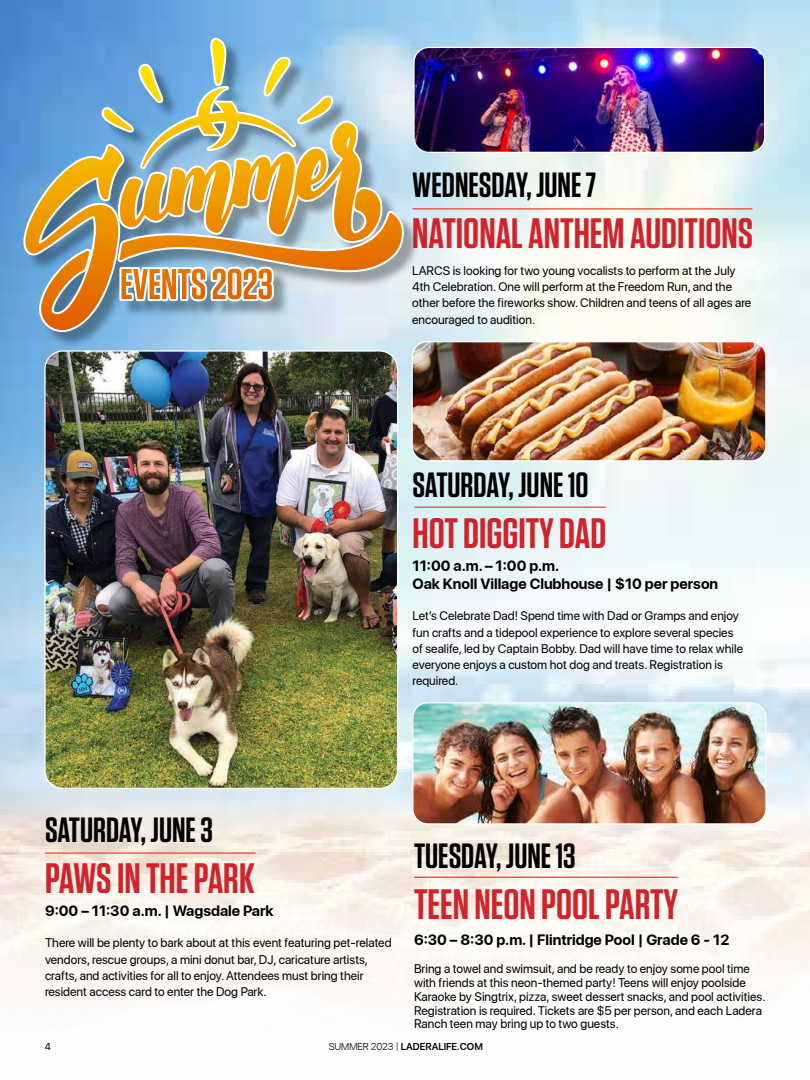
<style>
.page{position:relative;width:810px;height:1080px;background:#fff}
.page>*{position:absolute;margin:0;border:0;box-sizing:border-box;transform-origin:0 0}
.t1{font:600 42.5px "Tungsten";color:#d2232a}
.t2{font:600 35px "Tungsten";color:#000}
.t3{font:700 15px/18px "AJSF";color:#000}
.t4{font:12.5px/16.2px "AJSF";color:#000}
.t5{font:600 10px "AJSF";color:#000}
.t6{font:10px "AJSF";color:#000}
.s1{font-weight:300}
</style>
<div class="page">
<img style="left:0;top:0;width:810px;height:713px">
<svg style="left:0;top:713px;width:810px;height:278px;fill:#fbf5ef"></svg>
<hr style="left:45px;top:852px;width:211px;height:2px;background:#ef4136">
<hr style="left:412px;top:208px;width:340px;height:2px;background:#ef4136">
<hr style="left:415px;top:507px;width:191px;height:1px;background:#ef4136">
<hr style="left:414px;top:877px;width:264px;height:1px;background:#ef4136">
<img style="left:45px;top:351px;width:353px;height:437px">
<img style="left:412px;top:342px;width:354px;height:119px">
<div style="left:412px;top:341px;width:355px;height:121px;border:1px solid #fff;border-radius:15px"></div>
<img style="left:420px;top:47px;width:345px;height:105px">
<div style="left:413px;top:47px;width:352px;height:106px;border:1px solid #fff;border-radius:15px"></div>
<div style="left:26px;top:40px;width:394px;height:308px;background:#000;opacity:.35"></div>
<img style="left:114px;top:338px;width:276px;height:404px">
<svg style="left:20px;top:0;width:387px;height:338px;background:#a6b1ab"></svg>
<img style="left:413px;top:703px;width:353px;height:121px">
<div style="left:412px;top:702px;width:355px;height:123px;border:1px solid #fff;border-radius:15px"></div>
<h2 class="t2" style="left:412px;top:167px;width:186px">WEDNESDAY, JUNE 7</h2>
<h1 class="t1" style="left:412px;top:211px;width:343px">NATIONAL ANTHEM AUDITIONS</h1>
<p class="t4" style="left:412px;top:262px;width:341px">LARCS is looking for two young vocalists to perform at the July 4th Celebration. One will perform at the Freedom Run, and the other before the fireworks show. Children and teens of all ages are encouraged to audition.</p>
<h2 class="t2" style="left:412px;top:466px;width:178px">SATURDAY, JUNE 10</h2>
<h1 class="t1" style="left:412px;top:511px;width:196px">HOT DIGGITY DAD</h1>
<p class="t3" style="left:412px;top:556px;width:307px">11:00 a.m. – 1:00 p.m.<br>Oak Knoll Village Clubhouse | $10 per person</p>
<p class="t4" style="left:412px;top:607px;width:332px">Let’s Celebrate Dad! Spend time with Dad or Gramps and enjoy fun crafts and a tidepool experience to explore several species of sealife, led by Captain Bobby. Dad will have time to relax while everyone enjoys a custom hot dog and treats. Registration is required.</p>
<h2 class="t2" style="left:45px;top:811px;width:170px">SATURDAY, JUNE 3</h2>
<h1 class="t1" style="left:45px;top:856px;width:211px">PAWS IN THE PARK</h1>
<p class="t3" style="left:45px;top:901px;width:230px">9:00 – 11:30 a.m. | Wagsdale Park</p>
<p class="t4" style="left:45px;top:934px;width:348px">There will be plenty to bark about at this event featuring pet-related vendors, rescue groups, a mini donut bar, DJ, caricature artists, crafts, and activities for all to enjoy. Attendees must bring their resident access card to enter the Dog Park.</p>
<h2 class="t2" style="left:414px;top:837px;width:163px">TUESDAY, JUNE 13</h2>
<h1 class="t1" style="left:414px;top:881px;width:265px">TEEN NEON POOL PARTY</h1>
<p class="t3" style="left:414px;top:930px;width:317px">6:30 – 8:30 p.m. | Flintridge Pool | Grade 6 - 12</p>
<p class="t4" style="left:414px;top:961px;width:353px;line-height:13.8px">Bring a towel and swimsuit, and be ready to enjoy some pool time with friends at this neon-themed party! Teens will enjoy poolside Karaoke by Singtrix, pizza, sweet dessert snacks, and pool activities.<br>Registration is required. Tickets are $5 per person, and each Ladera Ranch teen may bring up to two guests.</p>
<p class="t6" style="left:45px;top:1039px;width:8px">4</p>
<p class="t5" style="left:329px;top:1039px;width:156px"><span class="s1">SUMMER 2023 |</span> LADERALIFE.COM</p>
</div>
